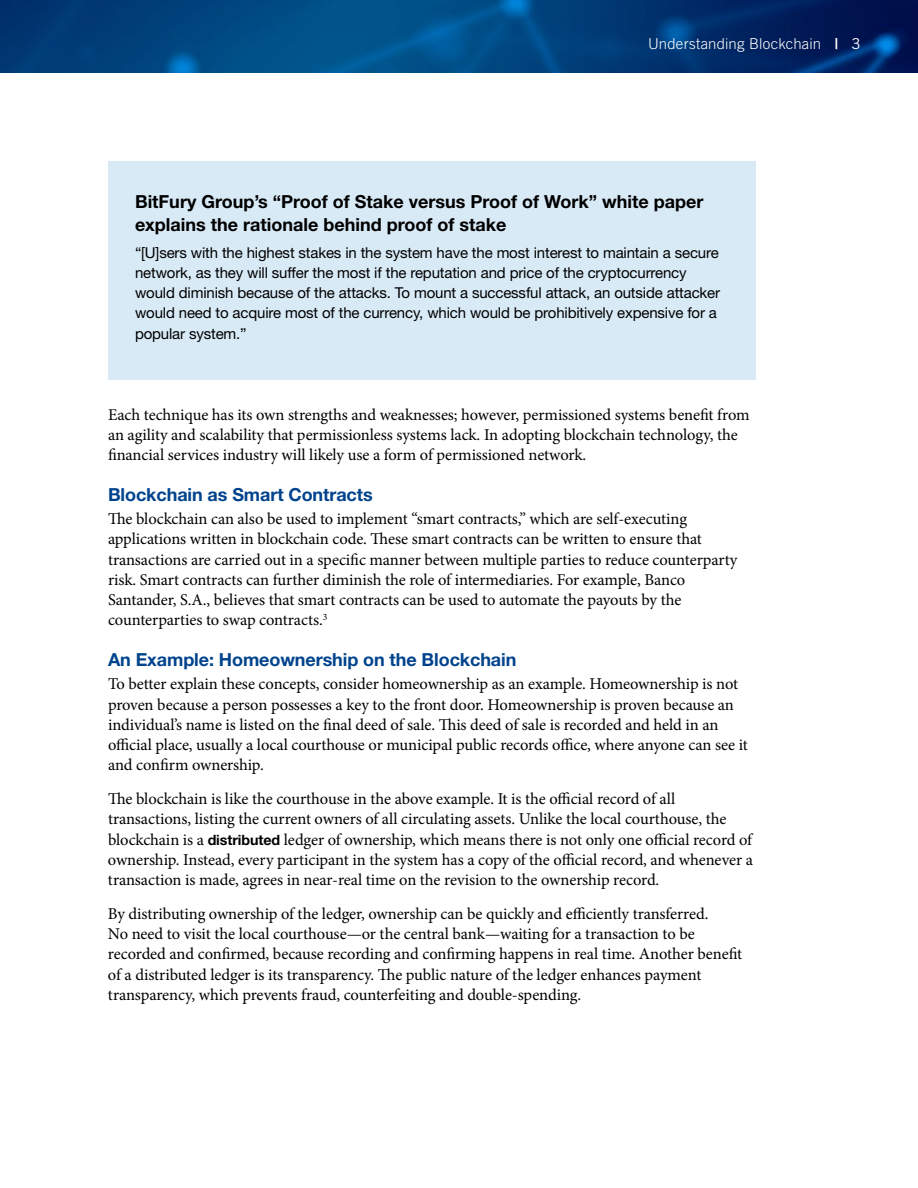
<style>
.page{position:relative;width:918px;height:1188px;background:#fff}
.page>*{position:absolute;margin:0;border:0;box-sizing:border-box;transform-origin:0 0}
.t1{font:700 18px/22.5px "Helvetica Neue LT Std";color:#000}
.t2{font:700 18px "Helvetica Neue LT Std";letter-spacing:-.005em;color:#00438d}
.t3{font:16.5px/20.2px "Minion Pro";letter-spacing:-.005em;color:#000}
.t4{font:15px/20.2px "Helvetica Neue LT Std";letter-spacing:-.01em;color:#000}
.t5{font:300 15px "Trade Gothic LT Std";letter-spacing:.01em;color:#fff}
.s1{font-family:"Trade Gothic LT Std Bd 2";font-weight:400}
.s2{font-weight:400}
.s3{font-family:"Helvetica Neue LT Std";font-weight:700;font-size:14.25px}
</style>
<div class="page">
<img style="left:0;top:0;width:918px;height:73px">
<div style="left:108px;top:161px;width:648px;height:219px;background:#d9eaf7"></div>
<p class="t5" style="left:648px;top:35px;width:214px">Understanding Blockchain <span class="s1">|</span> <span class="s2">3</span></p>
<p class="t1" style="left:135px;top:190px;width:570px">BitFury Group’s “Proof of Stake versus Proof of Work” white paper explains the rationale behind proof of stake</p>
<p class="t4" style="left:135px;top:242px;width:587px">“[U]sers with the highest stakes in the system have the most interest to maintain a secure network, as they will suffer the most if the reputation and price of the cryptocurrency would diminish because of the attacks. To mount a successful attack, an outside attacker would need to acquire most of the currency, which would be prohibitively expensive for a popular system.”</p>
<p class="t3" style="left:108px;top:404px;width:643px">Each technique has its own strengths and weaknesses; however, permissioned systems benefit from an agility and scalability that permissionless systems lack. In adopting blockchain technology, the financial services industry will likely use a form of permissioned network.</p>
<p class="t2" style="left:108px;top:483px;width:266px">Blockchain as Smart Contracts</p>
<p class="t3" style="left:108px;top:509px;width:631px">The blockchain can also be used to implement “smart contracts,” which are self-executing applications written in blockchain code. These smart contracts can be written to ensure that transactions are carried out in a specific manner between multiple parties to reduce counterparty risk. Smart contracts can further diminish the role of intermediaries. For example, Banco Santander, S.A., believes that smart contracts can be used to automate the payouts by the counterparties to swap contracts.<sup>3</sup></p>
<p class="t2" style="left:108px;top:648px;width:410px">An Example: Homeownership on the Blockchain</p>
<p class="t3" style="left:108px;top:674px;width:641px">To better explain these concepts, consider homeownership as an example. Homeownership is not proven because a person possesses a key to the front door. Homeownership is proven because an individual’s name is listed on the final deed of sale. This deed of sale is recorded and held in an official place, usually a local courthouse or municipal public records office, where anyone can see it and confirm ownership.</p>
<p class="t3" style="left:108px;top:789px;width:646px">The blockchain is like the courthouse in the above example. It is the official record of all transactions, listing the current owners of all circulating assets. Unlike the local courthouse, the blockchain is a <span class="s3">distributed</span> ledger of ownership, which means there is not only one official record of ownership. Instead, every participant in the system has a copy of the official record, and whenever a transaction is made, agrees in near-real time on the revision to the ownership record.</p>
<p class="t3" style="left:108px;top:904px;width:636px">By distributing ownership of the ledger, ownership can be quickly and efficiently transferred.<br>No need to visit the local courthouse—or the central bank—waiting for a transaction to be recorded and confirmed, because recording and confirming happens in real time. Another benefit of a distributed ledger is its transparency. The public nature of the ledger enhances payment transparency, which prevents fraud, counterfeiting and double-spending.</p>
</div>
